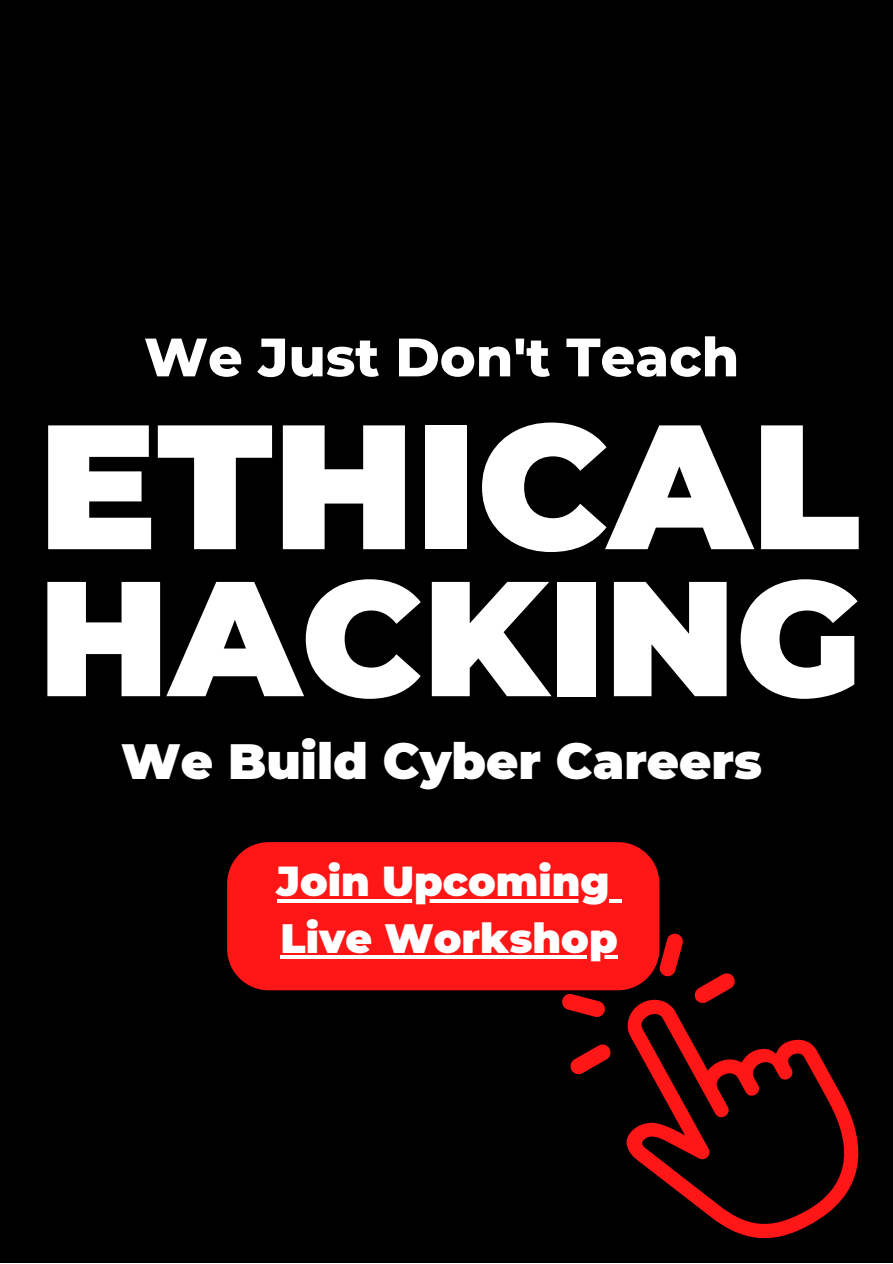
<style>
.page{position:relative;width:893px;height:1264px;background:#fff}
.page>*{position:absolute;margin:0;border:0;box-sizing:border-box;transform-origin:0 0}
.t1{font:900 176.7px "Montserrat";color:#fff}
.t2{font:900 163.2px "Montserrat";color:#fff}
.t3{font:800 54px "Montserrat";color:#fff}
.t4{font:900 49.5px "Montserrat";color:#fff}
.t5{font:900 40.95px/56.7px "Montserrat";color:#fff}
</style>
<div class="page">
<div style="left:0;top:0;width:892px;height:1262px;background:#000"></div>
<div style="left:227px;top:842px;width:432px;height:148px;background:#ff1616;border-radius:42px"></div>
<svg style="left:694px;top:973px;width:41px;height:26px"></svg>
<svg style="left:570px;top:1044px;width:41px;height:31px"></svg>
<svg style="left:658px;top:933px;width:25px;height:44px"></svg>
<svg style="left:562px;top:993px;width:43px;height:24px"></svg>
<svg style="left:626px;top:999px;width:233px;height:240px"></svg>
<svg style="left:277px;top:899px;width:302px;height:3px"></svg>
<svg style="left:609px;top:899px;width:12px;height:3px"></svg>
<hr style="left:280px;top:955px;width:337px;height:4px;background:#fff">
<h3 class="t3" style="left:144px;top:324px;width:596px">We Just Don't Teach</h3>
<h1 class="t1" style="left:38px;top:378px;width:823px">ETHICAL</h1>
<h2 class="t2" style="left:38px;top:538px;width:824px">HACKING</h2>
<p class="t4" style="left:121px;top:731px;width:642px">We Build Cyber Careers</p>
<p class="t5" style="left:276px;top:853px;width:342px">Join Upcoming<br>Live Workshop</p>
</div>
